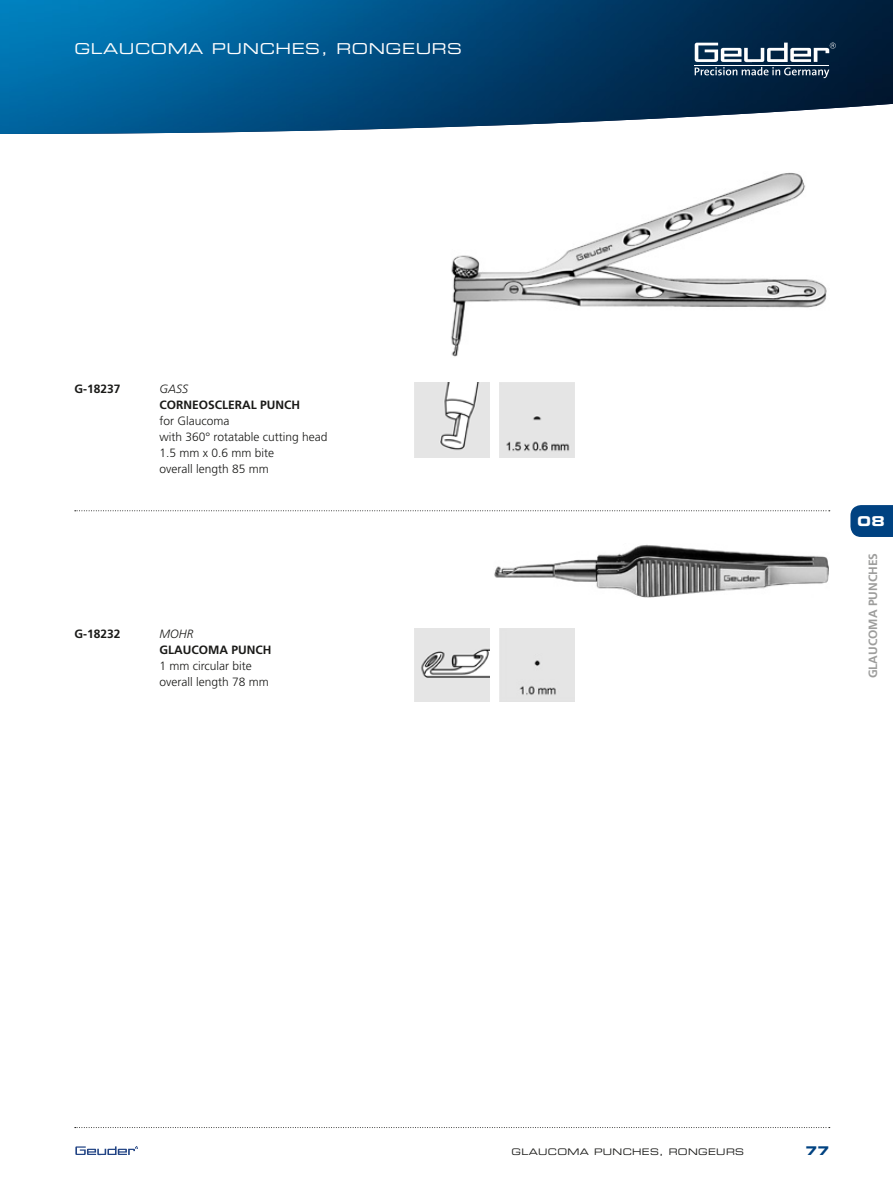
<style>
.page{position:relative;width:893px;height:1191px;background:#fff}
.page>*{position:absolute;margin:0;border:0;box-sizing:border-box;transform-origin:0 0}
.t1{font:15px "Eurostile LT Std Ex 2";letter-spacing:.04em;color:#fff}
.t2{font:13.5px "Eurostile LT Std Bold Ex 2";color:#fff}
.t3{font:300 12px/15.9px "Frutiger LT Std";color:#1a1a18}
.t4{font:700 12px "Frutiger LT Std";color:#1a1a18}
.t5{font:700 12px "Frutiger LT Std";color:#9d9d9c}
.t6{font:italic 300 12px "Frutiger LT Std";color:#1a1a18}
.t7{font:12px "Eurostile LT Std Bold Ex 2";color:#004281}
.t8{font:9px "Eurostile LT Std Ex 2";letter-spacing:.04em;color:#1a1a18}
</style>
<div class="page">
<img style="left:0;top:0;width:893px;height:134px">
<svg style="left:75px;top:1127px;width:755px;height:1px"></svg>
<svg style="left:695px;top:43px;width:141px;height:35px"></svg>
<svg style="left:75px;top:1146px;width:63px;height:9px"></svg>
<svg style="left:850px;top:505px;width:43px;height:32px"></svg>
<svg style="left:75px;top:510px;width:755px;height:1px"></svg>
<img style="left:451px;top:172px;width:376px;height:185px">
<img style="left:500px;top:383px;width:74px;height:74px">
<img style="left:415px;top:383px;width:74px;height:74px">
<div style="left:500px;top:628px;width:74px;height:74px;background:#e5e5e5"></div>
<img style="left:415px;top:628px;width:74px;height:74px">
<img style="left:494px;top:544px;width:335px;height:53px">
<p class="t1" style="left:74px;top:38px;width:389px">GLAUCOMA PUNCHES, RONGEURS</p>
<p class="t4" style="left:74px;top:382px;width:48px">G-18237</p>
<p class="t6" style="left:159px;top:382px;width:30px">GASS</p>
<p class="t4" style="left:159px;top:398px;width:142px">CORNEOSCLERAL PUNCH</p>
<p class="t3" style="left:159px;top:413px;width:169px">for Glaucoma<br>with 360° rotatable cutting head<br>1.5 mm x 0.6 mm bite<br>overall length 85 mm</p>
<p class="t4" style="left:74px;top:627px;width:48px">G-18232</p>
<p class="t6" style="left:159px;top:627px;width:36px">MOHR</p>
<p class="t4" style="left:159px;top:643px;width:113px">GLAUCOMA PUNCH</p>
<p class="t3" style="left:159px;top:658px;width:111px">1 mm circular bite overall length 78 mm</p>
<p class="t2" style="left:857px;top:512px;width:29px">08</p>
<p class="t5" style="left:866px;top:678px;width:127px;rotate:-90deg">GLAUCOMA PUNCHES</p>
<p class="t8" style="left:511px;top:1145px;width:234px">GLAUCOMA PUNCHES, RONGEURS</p>
<p class="t7" style="left:805px;top:1142px;width:25px">77</p>
</div>
